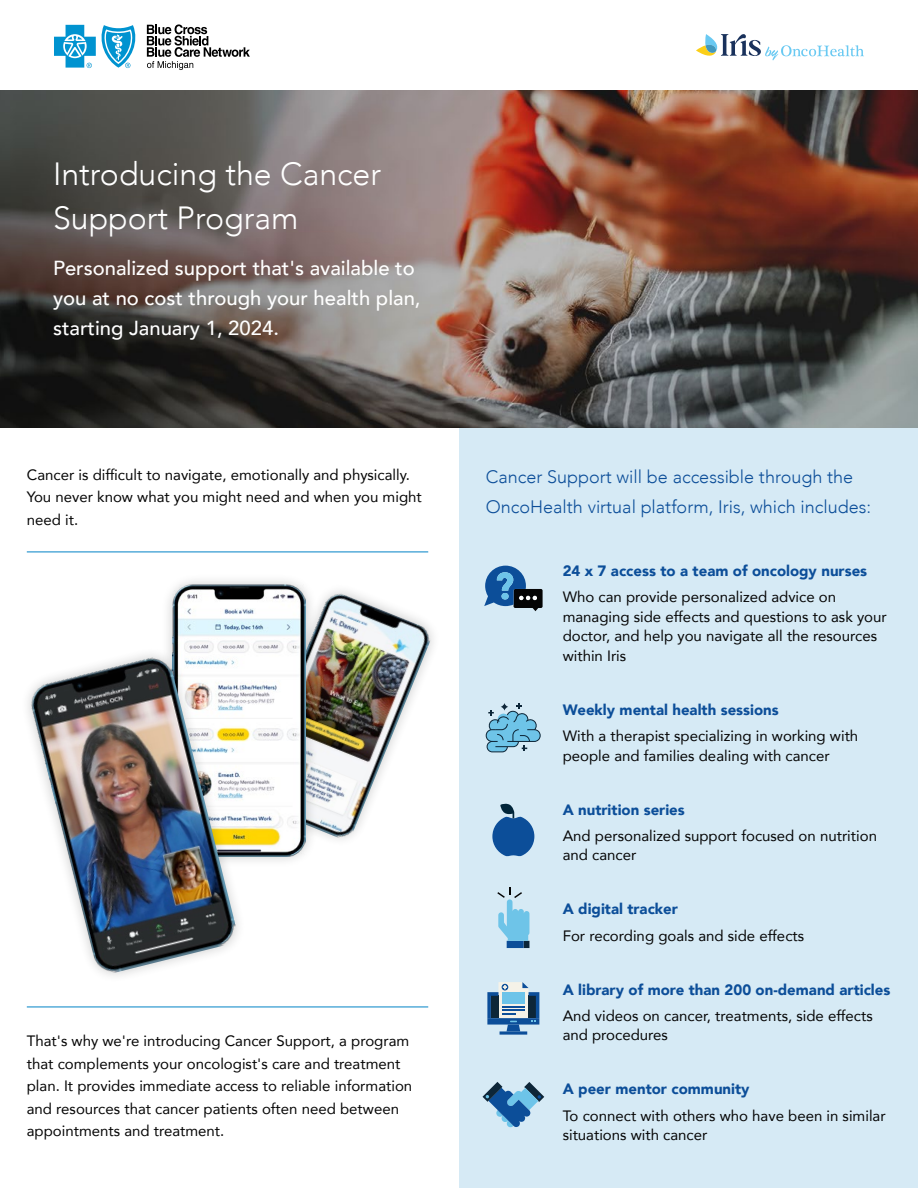
<style>
.page{position:relative;width:918px;height:1188px;background:#fff}
.page>*{position:absolute;margin:0;border:0;box-sizing:border-box;transform-origin:0 0}
.t1{font:300 32.1px/44px "Avenir";color:#fff}
.t2{font:500 20.25px/30.5px "Avenir";color:#fff}
.t3{font:300 18px/30.5px "Avenir";color:#0c4e99}
.t4{font:15px/19.5px "Avenir";color:#050505}
.t5{font:900 15px "Avenir";color:#0c4e99}
</style>
<div class="page">
<img style="left:318px;top:590px;width:115px;height:250px">
<div style="left:459px;top:428px;width:458px;height:760px;background:#d6eaf5"></div>
<svg style="left:147px;top:24px;width:103px;height:46px"></svg>
<svg style="left:54px;top:25px;width:82px;height:43px"></svg>
<img style="left:0;top:91px;width:918px;height:337px">
<svg style="left:484px;top:566px;width:59px;height:45px"></svg>
<svg style="left:497px;top:887px;width:32px;height:61px"></svg>
<hr style="left:27px;top:1007px;width:401px;height:1px;background:#0283c6">
<hr style="left:27px;top:552px;width:401px;height:1px;background:#0283c6">
<svg style="left:696px;top:34px;width:168px;height:26px"></svg>
<svg style="left:483px;top:1082px;width:61px;height:46px"></svg>
<svg style="left:492px;top:804px;width:42px;height:53px"></svg>
<svg style="left:487px;top:982px;width:52px;height:53px"></svg>
<div style="left:502px;top:992px;width:23px;height:12px;background:#6dc4e9"></div>
<div style="left:160px;top:573px;width:158px;height:295px;background:#000;opacity:.23"></div>
<img style="left:173px;top:585px;width:133px;height:271px">
<svg style="left:160px;top:639px;width:95px;height:229px"></svg>
<img style="left:28px;top:654px;width:212px;height:322px">
<svg style="left:486px;top:704px;width:55px;height:48px"></svg>
<h1 class="t1" style="left:53px;top:152px;width:330px">Introducing the Cancer<br>Support Program</h1>
<h2 class="t2" style="left:53px;top:251px;width:369px">Personalized support that's available to you at no cost through your health plan, starting January 1, 2024.</h2>
<p class="t4" style="left:27px;top:463px;width:397px;line-height:22.5px">Cancer is difficult to navigate, emotionally and physically.<br>You never know what you might need and when you might need it.</p>
<p class="t4" style="left:27px;top:1029px;width:387px;line-height:22.5px">That's why we're introducing Cancer Support, a program that complements your oncologist's care and treatment plan. It provides immediate access to reliable information and resources that cancer patients often need between appointments and treatment.</p>
<p class="t3" style="left:486px;top:461px;width:387px">Cancer Support will be accessible through the<br>OncoHealth virtual platform, Iris, which includes:</p>
<p class="t5" style="left:563px;top:558px;width:306px">24 x 7 access to a team of oncology nurses</p>
<p class="t4" style="left:563px;top:587px;width:326px">Who can provide personalized advice on managing side effects and questions to ask your doctor, and help you navigate all the resources within Iris</p>
<p class="t5" style="left:563px;top:697px;width:218px">Weekly mental health sessions</p>
<p class="t4" style="left:563px;top:726px;width:297px">With a therapist specializing in working with people and families dealing with cancer</p>
<p class="t5" style="left:563px;top:797px;width:124px">A nutrition series</p>
<p class="t4" style="left:563px;top:825px;width:316px">And personalized support focused on nutrition and cancer</p>
<p class="t5" style="left:563px;top:896px;width:117px">A digital tracker</p>
<p class="t4" style="left:563px;top:925px;width:243px">For recording goals and side effects</p>
<p class="t5" style="left:563px;top:977px;width:329px">A library of more than 200 on-demand articles</p>
<p class="t4" style="left:563px;top:1005px;width:312px">And videos on cancer, treatments, side effects and procedures</p>
<p class="t5" style="left:563px;top:1076px;width:188px">A peer mentor community</p>
<p class="t4" style="left:563px;top:1105px;width:325px">To connect with others who have been in similar situations with cancer</p>
</div>
